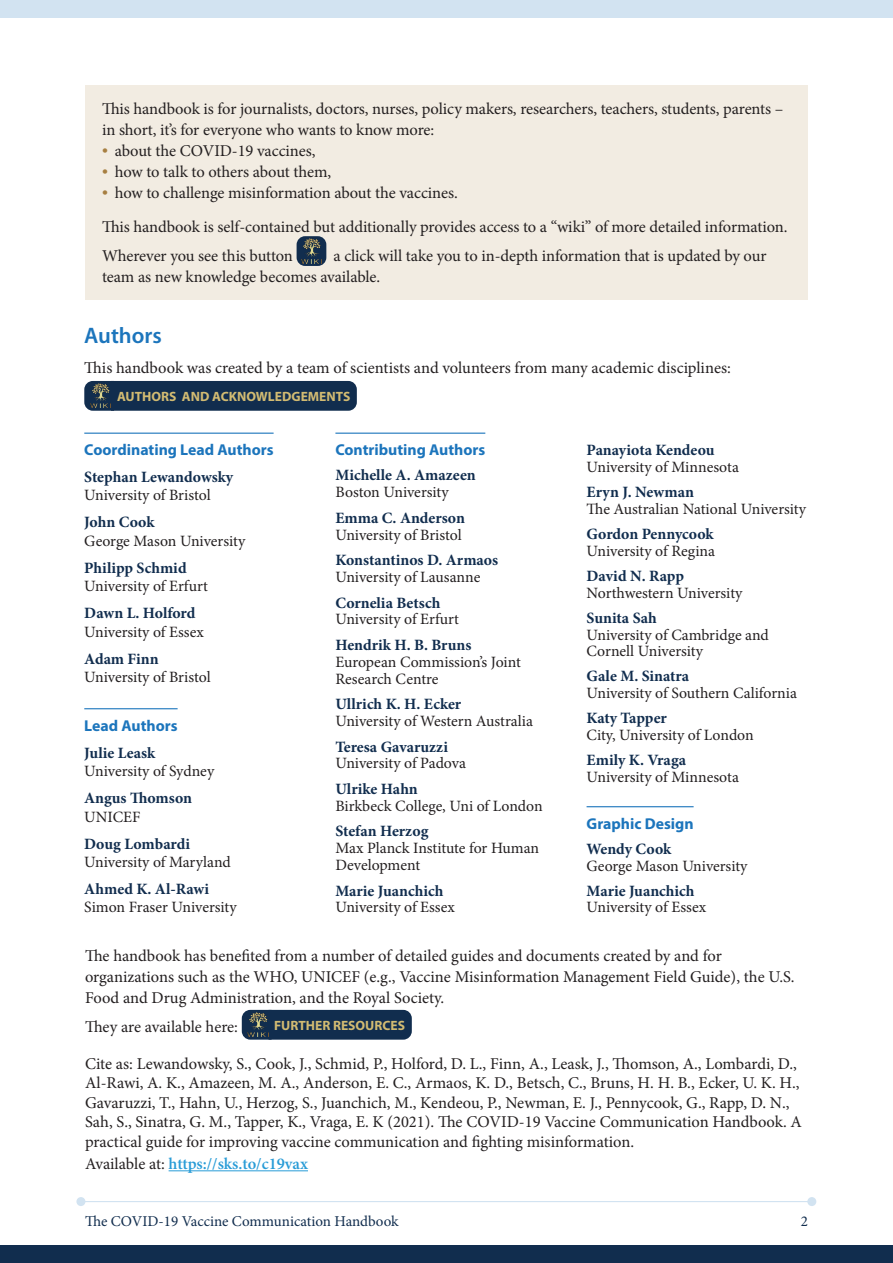
<style>
.page{position:relative;width:893px;height:1263px;background:#fff}
.page>*{position:absolute;margin:0;border:0;box-sizing:border-box;transform-origin:0 0}
.SubHeading_MediumBlu{font:600 22.5px "Myriad Pro";color:#1c75bc}
.Main_Paragraph{font:16.5px/21px "Minion Pro";letter-spacing:-.005em;color:#231f20}
.Main_Paragraph-2{font:600 16.5px "Minion Pro";color:#299cd7}
.AuthorsDetails{font:15.75px/16.6px "Minion Pro";letter-spacing:-.005em;color:#231f20}
.AuthorsDetails-2{font:700 15.75px/17px "Minion Pro";color:#112d4e}
.AuthorType{font:700 15.75px "Myriad Pro";color:#1c75bc}
.t1{font:15px "Minion Pro";color:#112d4e}
.t2{font:700 13.5px "Myriad Pro";color:#d2bb72}
.s1{font-family:"Myriad Pro";font-size:21px;color:#a77f41}
.s2{font-weight:700;color:#112d4e}
.s3{font-weight:400;color:#231f20}
</style>
<div class="page">
<div style="left:0;top:1246px;width:893px;height:17px;background:#112d4e"></div>
<hr style="left:81px;top:1201px;width:731px;height:1px;background:#d2e3f1">
<div style="left:76px;top:1197px;width:9px;height:9px;background:#d2e3f1;border-radius:50%"></div>
<div style="left:807px;top:1197px;width:9px;height:9px;background:#d2e3f1;border-radius:50%"></div>
<div style="left:0;top:0;width:893px;height:17px;background:#d2e3f1"></div>
<hr style="left:169px;top:1170px;width:139px;height:1px;background:#299cd7">
<div style="left:242px;top:1010px;width:170px;height:30px;background:#112d4e"></div>
<img style="left:248px;top:1013px;width:20px;height:24px">
<hr style="left:84px;top:433px;width:190px;height:1px;background:#1c75bc">
<hr style="left:84px;top:708px;width:94px;height:1px;background:#1c75bc">
<hr style="left:335px;top:433px;width:150px;height:1px;background:#1c75bc">
<hr style="left:587px;top:806px;width:107px;height:1px;background:#1c75bc">
<div style="left:84px;top:381px;width:273px;height:30px;background:#112d4e"></div>
<img style="left:90px;top:384px;width:21px;height:24px">
<div style="left:85px;top:85px;width:723px;height:214px;background:#f2ece2"></div>
<div style="left:297px;top:236px;width:29px;height:30px;background:#112d4e;border-radius:9px"></div>
<img style="left:301px;top:239px;width:21px;height:24px">
<p class="Main_Paragraph" style="left:102px;top:98px;width:683px">This handbook is for journalists, doctors, nurses, policy makers, researchers, teachers, students, parents – in short, it’s for everyone who wants to know more:</p>
<p class="Main_Paragraph" style="left:102px;top:140px;width:215px"><span class="s1">•</span> about the COVID-19 vaccines,</p>
<p class="Main_Paragraph" style="left:102px;top:161px;width:231px"><span class="s1">•</span> how to talk to others about them,</p>
<p class="Main_Paragraph" style="left:102px;top:182px;width:357px"><span class="s1">•</span> how to challenge misinformation about the vaccines.</p>
<p class="Main_Paragraph" style="left:102px;top:216px;width:687px">This handbook is self-contained but additionally provides access to a “wiki” of more detailed information.</p>
<p class="Main_Paragraph" style="left:102px;top:246px;width:192px">Wherever you see this button</p>
<p class="Main_Paragraph" style="left:102px;top:246px;width:666px;text-indent:232px">a click will take you to in-depth information that is updated by our team as new knowledge becomes available.</p>
<p class="SubHeading_MediumBlu" style="left:84px;top:321px;width:79px">Authors</p>
<p class="Main_Paragraph" style="left:84px;top:357px;width:648px">This handbook was created by a team of scientists and volunteers from many academic disciplines:</p>
<p class="t2" style="left:117px;top:388px;width:235px">AUTHORS AND ACKNOWLEDGEMENTS</p>
<p class="AuthorType" style="left:84px;top:439px;width:191px">Coordinating Lead Authors</p>
<p class="AuthorsDetails" style="left:84px;top:468px;width:150px;line-height:18.5px"><span class="s2">Stephan Lewandowsky<br></span>University of Bristol</p>
<p class="AuthorsDetails" style="left:84px;top:513px;width:162px;line-height:18.5px"><span class="s2">John Cook<br></span>George Mason University</p>
<p class="AuthorsDetails" style="left:84px;top:559px;width:125px;line-height:18.5px"><span class="s2">Philipp Schmid<br></span>University of Erfurt</p>
<p class="AuthorsDetails" style="left:84px;top:604px;width:121px;line-height:18.5px"><span class="s2">Dawn L. Holford<br></span>University of Essex</p>
<p class="AuthorsDetails" style="left:84px;top:650px;width:128px;line-height:18.5px"><span class="s2">Adam Finn<br></span>University of Bristol</p>
<p class="AuthorType" style="left:84px;top:715px;width:95px">Lead Authors</p>
<p class="AuthorsDetails" style="left:84px;top:743px;width:132px;line-height:18.5px"><span class="s2">Julie Leask<br></span>University of Sydney</p>
<p class="AuthorsDetails-2" style="left:84px;top:788px;width:109px;line-height:18.5px">Angus Thomson<br><span class="s3">UNICEF</span></p>
<p class="AuthorsDetails" style="left:84px;top:834px;width:148px;line-height:18.5px"><span class="s2">Doug Lombardi<br></span>University of Maryland</p>
<p class="AuthorsDetails" style="left:84px;top:880px;width:154px;line-height:18.5px"><span class="s2">Ahmed K. Al-Rawi<br></span>Simon Fraser University</p>
<p class="AuthorType" style="left:335px;top:439px;width:151px">Contributing Authors</p>
<p class="AuthorsDetails-2" style="left:335px;top:467px;width:142px">Michelle A. Amazeen<br><span class="s3">Boston University</span></p>
<p class="AuthorsDetails" style="left:335px;top:509px;width:131px"><span class="s2">Emma C. Anderson<br></span>University of Bristol</p>
<p class="AuthorsDetails-2" style="left:335px;top:551px;width:164px">Konstantinos D. Armaos<br><span class="s3">University of Lausanne</span></p>
<p class="AuthorsDetails" style="left:335px;top:594px;width:125px"><span class="s2">Cornelia Betsch<br></span>University of Erfurt</p>
<p class="AuthorsDetails" style="left:335px;top:636px;width:187px"><span class="s2">Hendrik H. B. Bruns<br></span>European Commission’s Joint<br>Research Centre</p>
<p class="AuthorsDetails" style="left:335px;top:696px;width:199px"><span class="s2">Ullrich K. H. Ecker<br></span>University of Western Australia</p>
<p class="AuthorsDetails" style="left:335px;top:738px;width:132px"><span class="s2">Teresa Gavaruzzi<br></span>University of Padova</p>
<p class="AuthorsDetails" style="left:335px;top:780px;width:209px"><span class="s2">Ulrike Hahn<br></span>Birkbeck College, Uni of London</p>
<p class="AuthorsDetails" style="left:335px;top:823px;width:205px"><span class="s2">Stefan Herzog<br></span>Max Planck Institute for Human<br>Development</p>
<p class="AuthorsDetails" style="left:335px;top:882px;width:121px"><span class="s2">Marie Juanchich<br></span>University of Essex</p>
<p class="AuthorsDetails" style="left:587px;top:442px;width:154px"><span class="s2">Panayiota Kendeou<br></span>University of Minnesota</p>
<p class="AuthorsDetails" style="left:587px;top:484px;width:221px"><span class="s2">Eryn J. Newman<br></span>The Australian National University</p>
<p class="AuthorsDetails" style="left:587px;top:526px;width:130px"><span class="s2">Gordon Pennycook<br></span>University of Regina</p>
<p class="AuthorsDetails" style="left:587px;top:567px;width:157px"><span class="s2">David N. Rapp<br></span>Northwestern University</p>
<p class="AuthorsDetails" style="left:587px;top:609px;width:184px"><span class="s2">Sunita Sah<br></span>University of Cambridge and<br>Cornell University</p>
<p class="AuthorsDetails" style="left:587px;top:668px;width:212px"><span class="s2">Gale M. Sinatra<br></span>University of Southern California</p>
<p class="AuthorsDetails" style="left:587px;top:710px;width:169px"><span class="s2">Katy Tapper<br></span>City, University of London</p>
<p class="AuthorsDetails" style="left:587px;top:752px;width:154px"><span class="s2">Emily K. Vraga<br></span>University of Minnesota</p>
<p class="AuthorType" style="left:587px;top:813px;width:109px">Graphic Design</p>
<p class="AuthorsDetails" style="left:587px;top:840px;width:162px"><span class="s2">Wendy Cook<br></span>George Mason University</p>
<p class="AuthorsDetails" style="left:587px;top:882px;width:121px"><span class="s2">Marie Juanchich<br></span>University of Essex</p>
<p class="Main_Paragraph" style="left:85px;top:945px;width:711px">The handbook has benefited from a number of detailed guides and documents created by and for organizations such as the WHO, UNICEF (e.g., Vaccine Misinformation Management Field Guide), the U.S.<br>Food and Drug Administration, and the Royal Society.</p>
<p class="Main_Paragraph" style="left:85px;top:1016px;width:154px">They are available here:</p>
<p class="t2" style="left:274px;top:1016px;width:132px">FURTHER RESOURCES</p>
<p class="Main_Paragraph" style="left:85px;top:1054px;width:718px;line-height:19.5px">Cite as: Lewandowsky, S., Cook, J., Schmid, P., Holford, D. L., Finn, A., Leask, J., Thomson, A., Lombardi, D., Al-Rawi, A. K., Amazeen, M. A., Anderson, E. C., Armaos, K. D., Betsch, C., Bruns, H. H. B., Ecker, U. K. H., Gavaruzzi, T., Hahn, U., Herzog, S., Juanchich, M., Kendeou, P., Newman, E. J., Pennycook, G., Rapp, D. N., Sah, S., Sinatra, G. M., Tapper, K., Vraga, E. K (2021). The COVID-19 Vaccine Communication Handbook. A practical guide for improving vaccine communication and fighting misinformation.</p>
<p class="Main_Paragraph-2" style="left:85px;top:1152px;width:224px"><span class="s3">Available at:</span> https://sks.to/c19vax</p>
<p class="t1" style="left:85px;top:1211px;width:315px">The COVID-19 Vaccine Communication Handbook</p>
<p class="t1" style="left:801px;top:1211px;width:9px">2</p>
</div>
